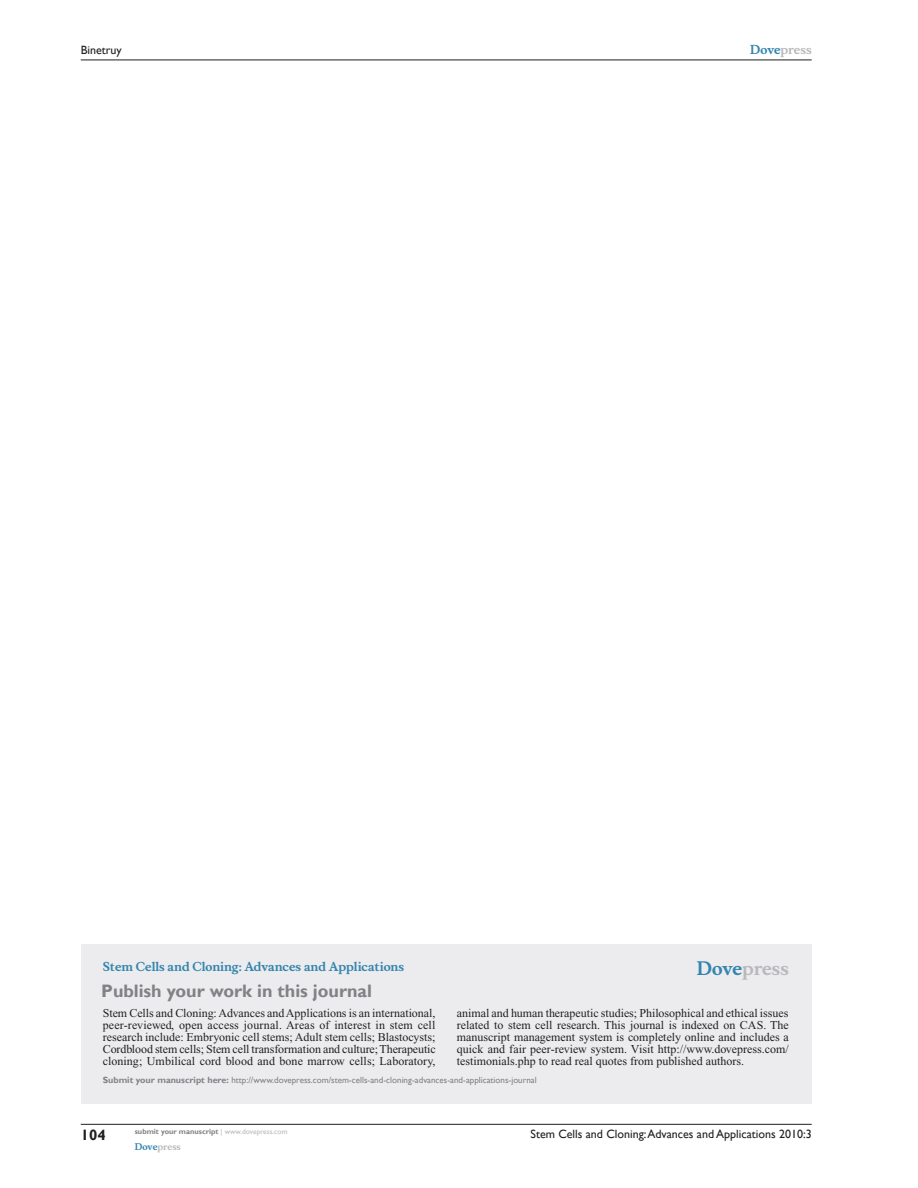
<style>
.page{position:relative;width:918px;height:1188px;background:#fff}
.page>*{position:absolute;margin:0;border:0;box-sizing:border-box;transform-origin:0 0}
.t1{font:700 18px "Gill Sans";color:#808285}
.t2{font:700 18px "Musee";color:#b8b9bc}
.t3{font:700 15px "Gill Sans";color:#231f20}
.t4{font:12px/12px "Times New Roman";color:#231f20;text-align:justify}
.t5{font:12px "Gill Sans";color:#231f20}
.t6{font:700 12px "Musee";color:#3485ae}
.t7{font:700 12px "Musee";color:#b8b9bc}
.t8{font:9px "Gill Sans";color:#808285}
.t9{font:700 9px "Musee";color:#b8b9bc}
.t10{font:700 7.5px "Gill Sans";color:#808285}
.s1{color:#3485ae}
.s2{font-weight:700}
.s3{font-weight:400;color:#b8b9bc}
</style>
<div class="page">
<div style="left:81px;top:944px;width:731px;height:159px;background:#ececee"></div>
<hr style="left:81px;top:1124px;width:731px;height:1px;background:#231f20">
<hr style="left:81px;top:60px;width:731px;height:1px;background:#231f20">
<p class="t5" style="left:81px;top:43px;width:43px">Binetruy</p>
<p class="t7" style="left:750px;top:43px;width:63px"><span class="s1">Dove</span>press</p>
<p class="t6" style="left:103px;top:959px;width:303px">Stem Cells and Cloning: Advances and Applications</p>
<h1 class="t1" style="left:101px;top:980px;width:272px">Publish your work in this journal</h1>
<h1 class="t2" style="left:697px;top:958px;width:94px"><span class="s1">Dove</span>press</h1>
<p class="t4" style="left:103px;top:1007px;width:335px">Stem Cells and Cloning: Advances and Applications is an international, peer-reviewed, open access journal. Areas of interest in stem cell research include: Embryonic cell stems; Adult stem cells; Blastocysts; Cordblood stem cells; Stem cell transformation and culture; Therapeutic cloning; Umbilical cord blood and bone marrow cells; Laboratory,</p>
<p class="t4" style="left:457px;top:1007px;width:334px">animal and human therapeutic studies; Philosophical and ethical issues related to stem cell research. This journal is indexed on CAS. The manuscript management system is completely online and includes a quick and fair peer-review system. Visit http://www.dovepress.com/ testimonials.php to read real quotes from published authors.</p>
<p class="t8" style="left:103px;top:1075px;width:435px"><span class="s2">Submit your manuscript here:</span> http://www.dovepress.com/stem-cells-and-cloning-advances-and-applications-journal</p>
<p class="t3" style="left:81px;top:1126px;width:26px">104</p>
<p class="t10" style="left:135px;top:1127px;width:154px">submit your manuscript <span class="s3">| www.dovepress.com</span></p>
<p class="t9" style="left:135px;top:1141px;width:48px"><span class="s1">Dove</span>press</p>
<p class="t5" style="left:531px;top:1127px;width:283px">Stem Cells and Cloning: Advances and Applications 2010:3</p>
</div>
